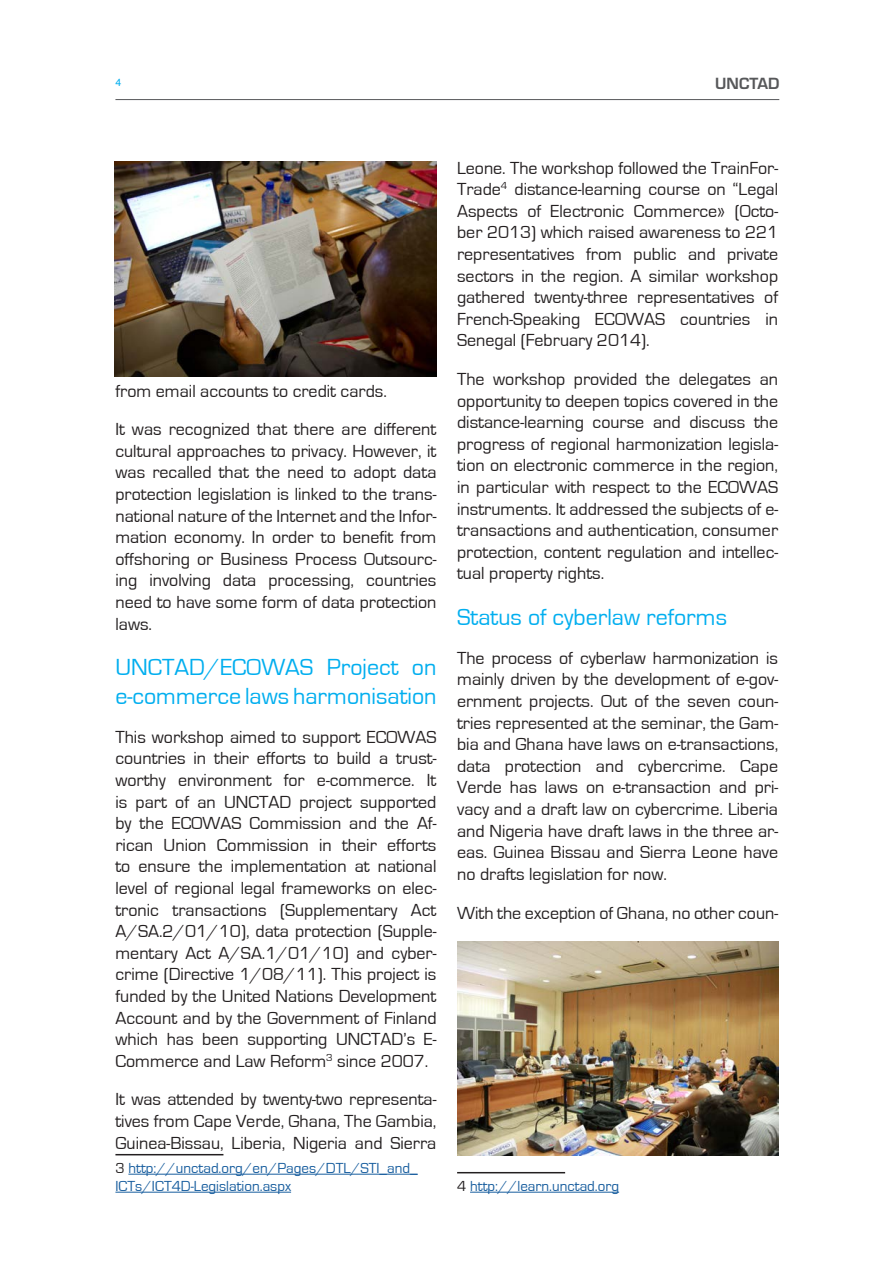
<style>
.page{position:relative;width:893px;height:1263px;background:#fff}
.page>*{position:absolute;margin:0;border:0;box-sizing:border-box;transform-origin:0 0}
.Title_1{font:24px/28.8px "Eurostile";color:#00aeef}
.Body_text{font:18px/21.6px "Eurostile";color:#231f20;text-align:justify}
.footnote{font:15px/18px "Eurostile";color:#175d9e}
.t1{font:600 15px "Eurostile LT Std";color:#57585a}
.t2{font:10.5px "Helvetica";color:#00aeef}
.s1{color:#231f20}
</style>
<div class="page">
<hr style="left:115px;top:99px;width:664px;height:1px;background:#57585a">
<hr style="left:115px;top:1154px;width:108px;height:1px;background:#231f20">
<hr style="left:128px;top:1174px;width:290px;height:1px;background:#175d9e">
<hr style="left:115px;top:1192px;width:176px;height:1px;background:#175d9e">
<hr style="left:457px;top:1172px;width:108px;height:1px;background:#231f20">
<hr style="left:470px;top:1192px;width:149px;height:1px;background:#175d9e">
<img style="left:115px;top:162px;width:321px;height:214px">
<img style="left:457px;top:942px;width:321px;height:214px">
<p class="t2" style="left:115px;top:74px;width:7px">4</p>
<p class="t1" style="left:715px;top:74px;width:66px">UNCTAD</p>
<p class="Body_text" style="left:115px;top:380px;width:273px">from email accounts to credit cards.</p>
<p class="Body_text" style="left:115px;top:419px;width:323px">It was recognized that there are different cultural approaches to privacy. However, it was recalled that the need to adopt data protection legislation is linked to the trans&shy;national nature of the Internet and the Infor&shy;mation economy. In order to benefit from offshoring or Business Process Outsourc&shy;ing involving data processing, countries need to have some form of data protection laws.</p>
<p class="Title_1" style="left:115px;top:654px;width:323px">UNCTAD/ECOWAS Project on e-commerce laws harmonisation</p>
<p class="Body_text" style="left:115px;top:726px;width:323px">This workshop aimed to support ECOWAS countries in their efforts to build a trust&shy;worthy environment for e-commerce. It is part of an UNCTAD project supported by the ECOWAS Commission and the Af&shy;rican Union Commission in their efforts to ensure the implementation at national level of regional legal frameworks on elec&shy;tronic transactions (Supplementary Act A/SA.2/01/10), data protection (Supple&shy;mentary Act A/SA.1/01/10) and cyber&shy;crime (Directive 1/08/11). This project is funded by the United Nations Development Account and by the Government of Finland which has been supporting UNCTAD’s E-Commerce and Law Reform<sup>3</sup> since 2007.</p>
<p class="Body_text" style="left:115px;top:1089px;width:323px">It was attended by twenty-two representa&shy;tives from Cape Verde, Ghana, The Gambia, Guinea-Bissau, Liberia, Nigeria and Sierra</p>
<p class="footnote" style="left:115px;top:1159px;width:304px"><span class="s1">3</span> http://unctad.org/en/Pages/DTL/STI_and_<br>ICTs/ICT4D-Legislation.aspx</p>
<p class="Body_text" style="left:457px;top:157px;width:323px">Leone. The workshop followed the TrainFor-Trade<sup>4</sup> distance-learning course on “Legal Aspects of Electronic Commerce» (Octo&shy;ber 2013) which raised awareness to 221 representatives from public and private sectors in the region. A similar workshop gathered twenty-three representatives of French-Speaking ECOWAS countries in Senegal (February 2014).</p>
<p class="Body_text" style="left:457px;top:369px;width:323px">The workshop provided the delegates an opportunity to deepen topics covered in the distance-learning course and discuss the progress of regional harmonization legisla&shy;tion on electronic commerce in the region, in particular with respect to the ECOWAS instruments. It addressed the subjects of e&shy;transactions and authentication, consumer protection, content regulation and intellec&shy;tual property rights.</p>
<p class="Title_1" style="left:457px;top:603px;width:271px">Status of cyberlaw reforms</p>
<p class="Body_text" style="left:457px;top:647px;width:323px">The process of cyberlaw harmonization is mainly driven by the development of e-gov&shy;ernment projects. Out of the seven coun&shy;tries represented at the seminar, the Gam&shy;bia and Ghana have laws on e-transactions, data protection and cybercrime. Cape Verde has laws on e-transaction and pri&shy;vacy and a draft law on cybercrime. Liberia and Nigeria have draft laws in the three ar&shy;eas. Guinea Bissau and Sierra Leone have no drafts legislation for now.</p>
<p class="Body_text" style="left:457px;top:902px;width:323px">With the exception of Ghana, no other coun-</p>
<p class="footnote" style="left:457px;top:1177px;width:163px"><span class="s1">4</span> http://learn.unctad.org</p>
</div>
